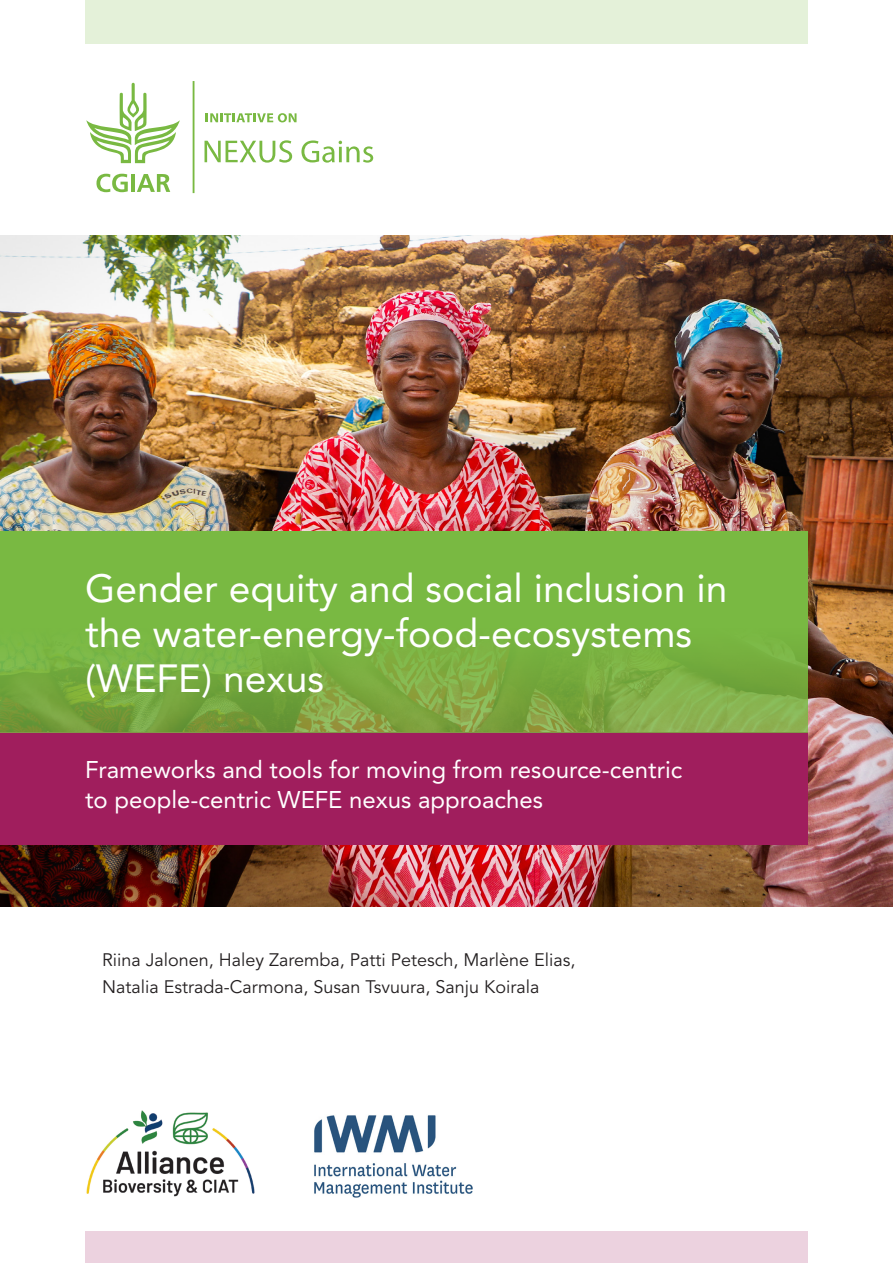
<style>
.page{position:relative;width:893px;height:1263px;background:#fff}
.page>*{position:absolute;margin:0;border:0;box-sizing:border-box;transform-origin:0 0}
.t1{font:39px/45px "Avenir LT Std";color:#fff}
.t2{font:24px "Avenir LT Std";color:#fff}
.t3{font:18px "Avenir LT Std";color:#231f20}
</style>
<div class="page">
<img style="left:0;top:235px;width:893px;height:671px">
<svg style="left:86px;top:82px;width:94px;height:81px"></svg>
<svg style="left:96px;top:174px;width:32px;height:18px"></svg>
<hr style="left:131px;top:174px;width:4px;height:18px;background:#79b942">
<svg style="left:137px;top:174px;width:33px;height:18px"></svg>
<svg style="left:206px;top:113px;width:91px;height:9px"></svg>
<svg style="left:205px;top:140px;width:87px;height:23px"></svg>
<svg style="left:301px;top:140px;width:72px;height:23px"></svg>
<hr style="left:193px;top:81px;width:1px;height:112px;background:#79b942">
<div style="left:0;top:733px;width:808px;height:112px;background:#a01e5d"></div>
<div style="left:85px;top:1231px;width:723px;height:32px;background:#ecd2df"></div>
<div style="left:85px;top:0;width:723px;height:44px;background:#e4f1d9"></div>
<svg style="left:0;top:531px;width:808px;height:202px;background:#7ab242"></svg>
<img style="left:86px;top:1110px;width:169px;height:87px">
<img style="left:314px;top:1115px;width:158px;height:82px">
<p class="t1" style="left:85px;top:567px;width:644px">Gender equity and social inclusion in</p>
<p class="t1" style="left:85px;top:612px;width:609px">the water-energy-food-ecosystems (WEFE) nexus</p>
<p class="t2" style="left:85px;top:756px;width:599px">Frameworks and tools for moving from resource-centric</p>
<p class="t2" style="left:85px;top:786px;width:460px">to people-centric WEFE nexus approaches</p>
<p class="t3" style="left:102px;top:950px;width:475px">Riina Jalonen, Haley Zaremba, Patti Petesch, Marlène Elias,</p>
<p class="t3" style="left:102px;top:977px;width:439px">Natalia Estrada-Carmona, Susan Tsvuura, Sanju Koirala</p>
</div>
